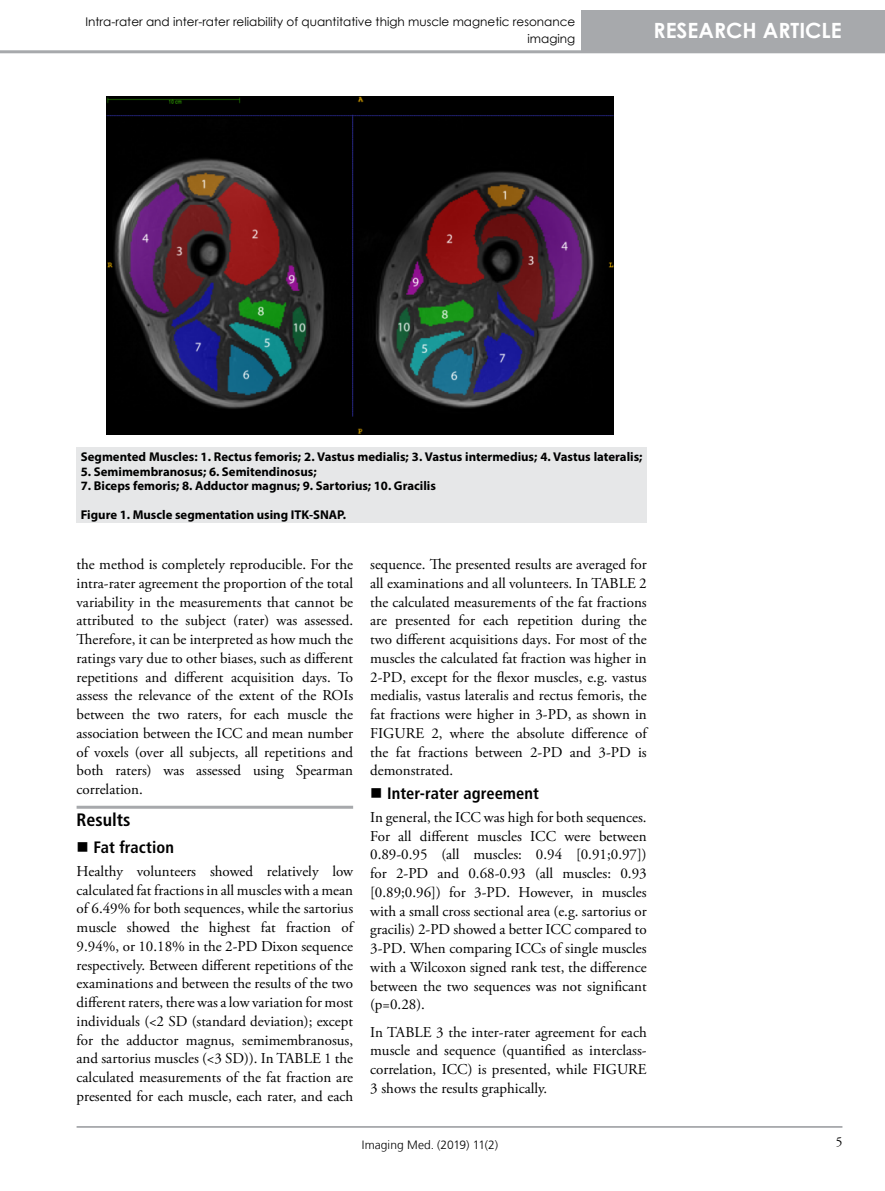
<style>
.page{position:relative;width:885px;height:1191px;background:#fff}
.page>*{position:absolute;margin:0;border:0;box-sizing:border-box;transform-origin:0 0}
.t1{font:700 21px "Century Gothic";color:#fff}
.t2{font:700 condensed 18px "Frutiger LT Std";color:#000}
.t3{font:700 condensed 16.5px "Frutiger LT Std";letter-spacing:.005em;color:#000}
.t4{font:15px/18.8px "Adobe Garamond Pro";color:#000;text-align:justify}
.t5{font:13.5px "Adobe Garamond Pro";color:#000}
.t6{font:700 12.75px "Myriad Pro";color:#000}
.t7{font:12px/17.2px "Century Gothic";color:#000;text-align:right}
.t8{font:300 12px "Frutiger LT";letter-spacing:.005em;color:#000}
</style>
<div class="page">
<hr style="left:77px;top:1126px;width:765px;height:1px;background:#a7a9ac">
<hr style="left:77px;top:805px;width:276px;height:3px;background:#a7a9ac">
<img style="left:106px;top:97px;width:507px;height:338px">
<div style="left:77px;top:447px;width:569px;height:76px;background:#e6e7e8"></div>
<hr style="left:0;top:50px;width:884px;height:3px;background:#a7a9ac">
<div style="left:581px;top:10px;width:303px;height:42px;background:#a7a9ac"></div>
<p class="t7" style="left:85px;top:12px;width:491px">Intra-rater and inter-rater reliability of quantitative thigh muscle magnetic resonance imaging</p>
<h1 class="t1" style="left:653px;top:14px;width:190px">RESEARCH ARTICLE</h1>
<p class="t6" style="left:81px;top:448px;width:563px">Segmented Muscles: 1. Rectus femoris; 2. Vastus medialis; 3. Vastus intermedius; 4. Vastus lateralis;</p>
<p class="t6" style="left:81px;top:463px;width:237px">5. Semimembranosus; 6. Semitendinosus;</p>
<p class="t6" style="left:81px;top:477px;width:356px">7. Biceps femoris; 8. Adductor magnus; 9. Sartorius; 10. Gracilis</p>
<p class="t6" style="left:81px;top:506px;width:267px">Figure 1. Muscle segmentation using ITK-SNAP.</p>
<p class="t4" style="left:77px;top:555px;width:278px">the method is completely reproducible. For the intra-rater agreement the proportion of the total variability in the measurements that cannot be attributed to the subject (rater) was assessed.<br>Therefore, it can be interpreted as how much the ratings vary due to other biases, such as different repetitions and different acquisition days. To assess the relevance of the extent of the ROIs between the two raters, for each muscle the association between the ICC and mean number of voxels (over all subjects, all repetitions and both raters) was assessed using Spearman correlation.</p>
<p class="t2" style="left:77px;top:809px;width:56px">Results</p>
<p class="t3" style="left:94px;top:837px;width:82px">Fat fraction</p>
<p class="t4" style="left:77px;top:862px;width:278px">Healthy volunteers showed relatively low calculated fat fractions in all muscles with a mean of 6.49% for both sequences, while the sartorius muscle showed the highest fat fraction of 9.94%, or 10.18% in the 2-PD Dixon sequence respectively. Between different repetitions of the examinations and between the results of the two different raters, there was a low variation for most individuals (&lt;2 SD (standard deviation); except for the adductor magnus, semimembranosus, and sartorius muscles (&lt;3 SD)). In TABLE 1 the calculated measurements of the fat fraction are presented for each muscle, each rater, and each</p>
<p class="t4" style="left:370px;top:555px;width:278px">sequence. The presented results are averaged for all examinations and all volunteers. In TABLE 2 the calculated measurements of the fat fractions are presented for each repetition during the two different acquisitions days. For most of the muscles the calculated fat fraction was higher in 2-PD, except for the flexor muscles, e.g. vastus medialis, vastus lateralis and rectus femoris, the fat fractions were higher in 3-PD, as shown in FIGURE 2, where the absolute difference of the fat fractions between 2-PD and 3-PD is demonstrated.</p>
<p class="t3" style="left:387px;top:783px;width:153px">Inter-rater agreement</p>
<p class="t4" style="left:370px;top:808px;width:278px">In general, the ICC was high for both sequences.<br>For all different muscles ICC were between 0.89-0.95 (all muscles: 0.94 [0.91;0.97]) for 2-PD and 0.68-0.93 (all muscles: 0.93 [0.89;0.96]) for 3-PD. However, in muscles with a small cross sectional area (e.g. sartorius or gracilis) 2-PD showed a better ICC compared to 3-PD. When comparing ICCs of single muscles with a Wilcoxon signed rank test, the difference between the two sequences was not significant (p=0.28).</p>
<p class="t4" style="left:370px;top:1023px;width:278px">In TABLE 3 the inter-rater agreement for each muscle and sequence (quantified as interclass&shy;correlation, ICC) is presented, while FIGURE 3 shows the results graphically.</p>
<p class="t8" style="left:362px;top:1138px;width:138px">Imaging Med. (2019) 11(2)</p>
<p class="t5" style="left:835px;top:1133px;width:8px">5</p>
</div>
